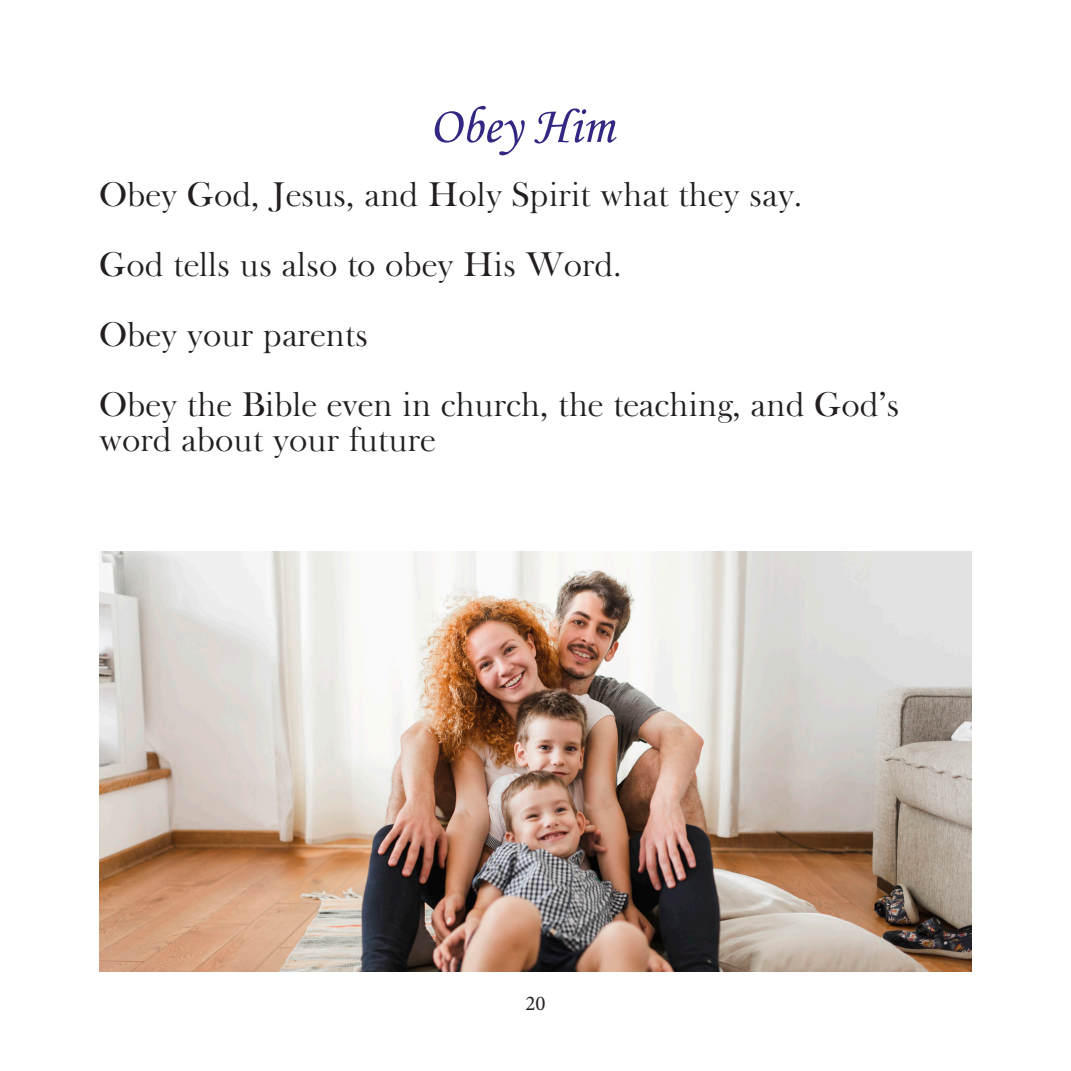
<style>
.page{position:relative;width:1071px;height:1071px;background:#fff}
.page>*{position:absolute;margin:0;border:0;box-sizing:border-box;transform-origin:0 0}
.t1{font:52.5px "Monotype Corsiva";color:#322782}
.t2{font:35px/35px "Open Baskerville 0.0.53";color:#231f20}
.t3{font:21px "Minion Pro";color:#231f20}
</style>
<div class="page">
<img style="left:99px;top:551px;width:873px;height:421px">
<p class="t1" style="left:429px;top:94px;width:186px">Obey Him</p>
<p class="t2" style="left:99px;top:176px;width:704px">Obey God, Jesus, and Holy Spirit what they say.</p>
<p class="t2" style="left:99px;top:246px;width:524px">God tells us also to obey His Word.</p>
<p class="t2" style="left:99px;top:316px;width:271px">Obey your parents</p>
<p class="t2" style="left:99px;top:386px;width:802px">Obey the Bible even in church, the teaching, and God’s word about your future</p>
<p class="t3" style="left:525px;top:990px;width:22px">20</p>
</div>
